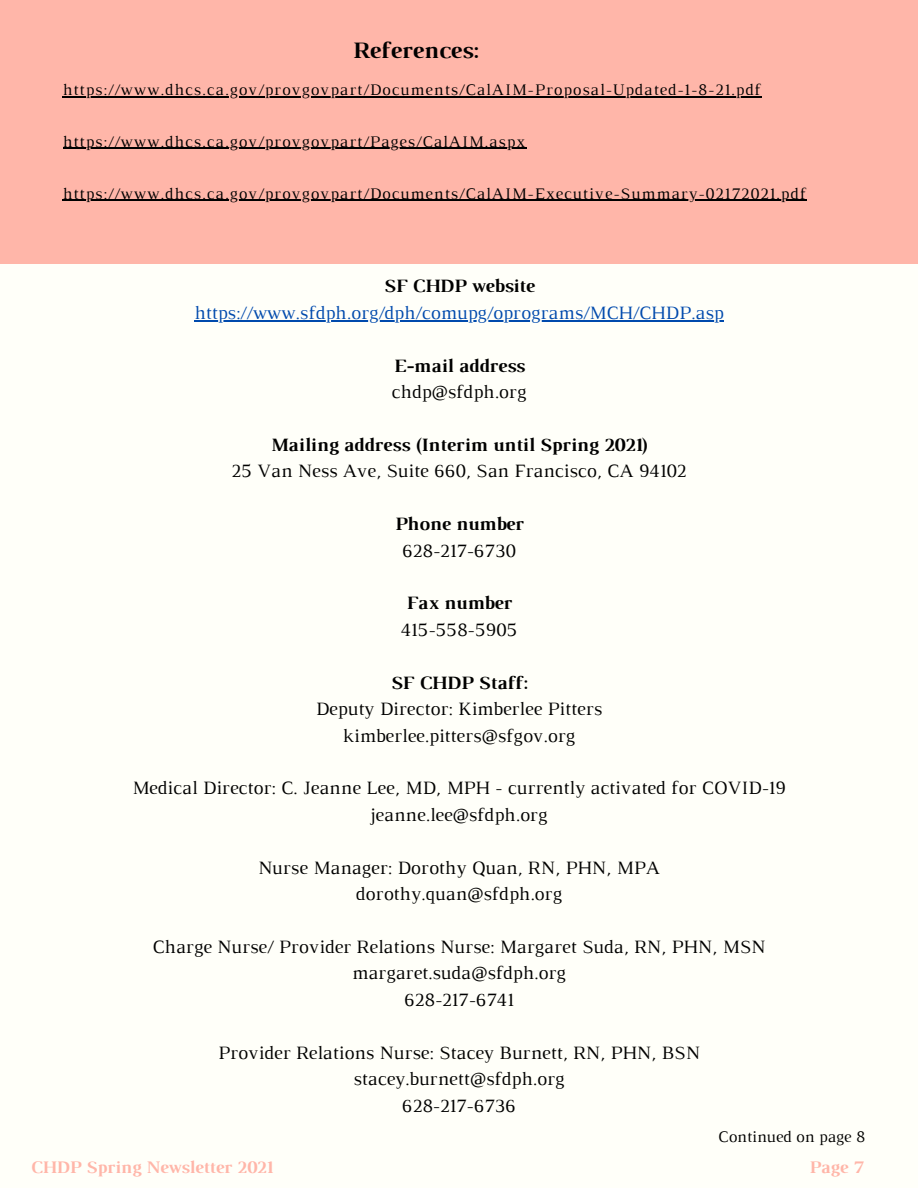
<style>
.page{position:relative;width:918px;height:1188px;background:#fffff9}
.page>*{position:absolute;margin:0;border:0;box-sizing:border-box;transform-origin:0 0}
.t1{font:700 24px "Luthier";color:#000}
.t2{font:19.2px "Luthier";color:#000}
.t3{font:700 19.2px "Luthier";color:#000}
.t4{font:19.2px "Luthier";color:#004aad}
.t5{font:700 18px "Luthier";color:#ffb6a9}
.t6{font:16.5px "Luthier";letter-spacing:.06em;color:#000}
.t7{font:16.5px "Luthier";color:#000}
</style>
<div class="page">
<div style="left:0;top:0;width:918px;height:264px;background:#ffb6a9"></div>
<hr style="left:194px;top:320px;width:530px;height:1px;background:#004aad">
<hr style="left:63px;top:96px;width:699px;height:1px;background:#000">
<hr style="left:63px;top:148px;width:463px;height:1px;background:#000">
<hr style="left:63px;top:200px;width:744px;height:1px;background:#000">
<p class="t1" style="left:352px;top:42px;width:128px">References:</p>
<p class="t6" style="left:63px;top:84px;width:700px">https://www.dhcs.ca.gov/provgovpart/Documents/CalAIM-Proposal-Updated-1-8-21.pdf</p>
<p class="t6" style="left:63px;top:135px;width:464px">https://www.dhcs.ca.gov/provgovpart/Pages/CalAIM.aspx</p>
<p class="t6" style="left:63px;top:187px;width:745px">https://www.dhcs.ca.gov/provgovpart/Documents/CalAIM-Executive-Summary-02172021.pdf</p>
<p class="t3" style="left:384px;top:279px;width:152px">SF CHDP website</p>
<p class="t4" style="left:194px;top:306px;width:531px">https://www.sfdph.org/dph/comupg/oprograms/MCH/CHDP.asp</p>
<p class="t3" style="left:393px;top:358px;width:133px">E-mail address</p>
<p class="t2" style="left:392px;top:385px;width:136px">chdp@sfdph.org</p>
<p class="t3" style="left:270px;top:438px;width:379px">Mailing address (Interim until Spring 2021)</p>
<p class="t2" style="left:231px;top:464px;width:457px">25 Van Ness Ave, Suite 660, San Francisco, CA 94102</p>
<p class="t3" style="left:394px;top:517px;width:131px">Phone number</p>
<p class="t2" style="left:402px;top:543px;width:115px">628-217-6730</p>
<p class="t3" style="left:406px;top:596px;width:107px">Fax number</p>
<p class="t2" style="left:401px;top:623px;width:118px">415-558-5905</p>
<p class="t3" style="left:390px;top:676px;width:139px">SF CHDP Staff:</p>
<p class="t2" style="left:316px;top:702px;width:288px">Deputy Director: Kimberlee Pitters</p>
<p class="t2" style="left:343px;top:728px;width:234px">kimberlee.pitters@sfgov.org</p>
<p class="t2" style="left:132px;top:781px;width:655px">Medical Director: C. Jeanne Lee, MD, MPH - currently activated for COVID-19</p>
<p class="t2" style="left:371px;top:808px;width:178px">jeanne.lee@sfdph.org</p>
<p class="t2" style="left:258px;top:861px;width:403px">Nurse Manager: Dorothy Quan, RN, PHN, MPA</p>
<p class="t2" style="left:356px;top:887px;width:208px">dorothy.quan@sfdph.org</p>
<p class="t2" style="left:152px;top:940px;width:615px">Charge Nurse/ Provider Relations Nurse: Margaret Suda, RN, PHN, MSN</p>
<p class="t2" style="left:352px;top:966px;width:215px">margaret.suda@sfdph.org</p>
<p class="t2" style="left:404px;top:993px;width:111px">628-217-6741</p>
<p class="t2" style="left:218px;top:1046px;width:483px">Provider Relations Nurse: Stacey Burnett, RN, PHN, BSN</p>
<p class="t2" style="left:353px;top:1072px;width:213px">stacey.burnett@sfdph.org</p>
<p class="t2" style="left:402px;top:1098px;width:116px">628-217-6736</p>
<p class="t5" style="left:30px;top:1161px;width:244px">CHDP Spring Newsletter 2021</p>
<p class="t7" style="left:718px;top:1131px;width:148px">Continued on page 8</p>
<p class="t5" style="left:809px;top:1161px;width:56px">Page 7</p>
</div>
